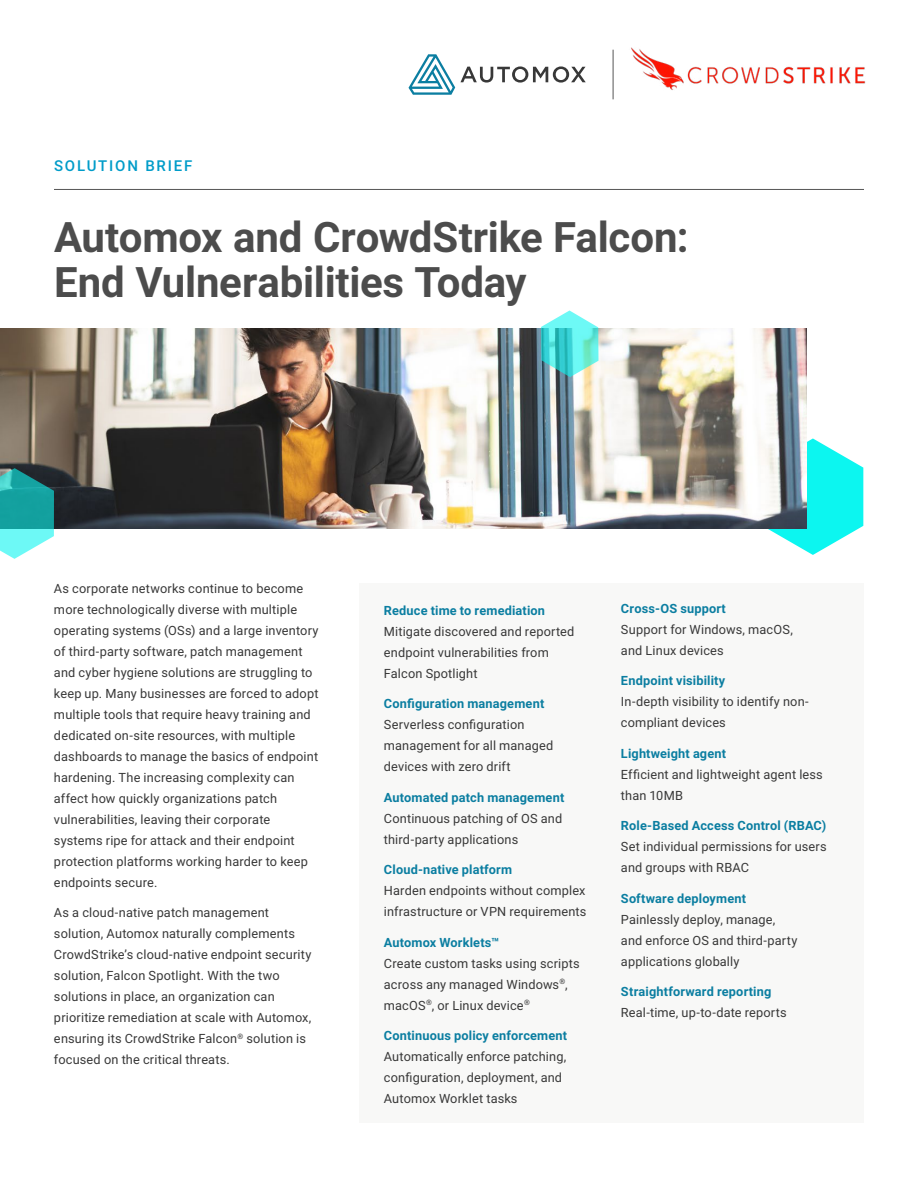
<style>
.page{position:relative;width:918px;height:1188px;background:#fff}
.page>*{position:absolute;margin:0;border:0;box-sizing:border-box;transform-origin:0 0}
.t1{font:700 42px/45px "Roboto";letter-spacing:-.005em;color:#4c4c4c}
.t2{font:500 15px "Roboto";letter-spacing:.12em;color:#009cc9}
.t3{font:12.75px/21px "Roboto";letter-spacing:.01em;color:#383838}
.t4{font:700 12.75px "Roboto";letter-spacing:.015em;color:#0b7ea1}
</style>
<div class="page">
<img style="left:631px;top:47px;width:235px;height:43px">
<svg style="left:768px;top:438px;width:95px;height:117px"></svg>
<img style="left:0;top:328px;width:807px;height:201px">
<hr style="left:54px;top:189px;width:810px;height:1px;background:#555">
<svg style="left:409px;top:54px;width:177px;height:41px"></svg>
<svg style="left:0;top:468px;width:54px;height:91px;background:#45b5b4"></svg>
<svg style="left:541px;top:310px;width:58px;height:67px"></svg>
<div style="left:360px;top:583px;width:504px;height:540px;background:#f8f8f7"></div>
<hr style="left:613px;top:50px;width:1px;height:49px;background:#555">
<p class="t2" style="left:54px;top:155px;width:140px">SOLUTION BRIEF</p>
<h1 class="t1" style="left:54px;top:213px;width:636px">Automox and CrowdStrike Falcon:<br>End Vulnerabilities Today</h1>
<p class="t3" style="left:54px;top:577px;width:266px">As corporate networks continue to become more technologically diverse with multiple operating systems (OSs) and a large inventory of third-party software, patch management and cyber hygiene solutions are struggling to keep up. Many businesses are forced to adopt multiple tools that require heavy training and dedicated on-site resources, with multiple dashboards to manage the basics of endpoint hardening. The increasing complexity can affect how quickly organizations patch vulnerabilities, leaving their corporate systems ripe for attack and their endpoint protection platforms working harder to keep endpoints secure.</p>
<p class="t3" style="left:54px;top:902px;width:259px">As a cloud-native patch management solution, Automox naturally complements CrowdStrike’s cloud-native endpoint security solution, Falcon Spotlight. With the two solutions in place, an organization can prioritize remediation at scale with Automox, ensuring its CrowdStrike Falcon<sup>®</sup> solution is focused on the critical threats.</p>
<p class="t4" style="left:384px;top:601px;width:163px">Reduce time to remediation</p>
<p class="t3" style="left:384px;top:620px;width:192px">Mitigate discovered and reported endpoint vulnerabilities from<br>Falcon Spotlight</p>
<p class="t4" style="left:384px;top:695px;width:162px">Configuration management</p>
<p class="t3" style="left:384px;top:714px;width:171px">Serverless configuration management for all managed devices with zero drift</p>
<p class="t4" style="left:384px;top:788px;width:182px">Automated patch management</p>
<p class="t3" style="left:384px;top:807px;width:180px">Continuous patching of OS and third-party applications</p>
<p class="t4" style="left:384px;top:861px;width:130px">Cloud-native platform</p>
<p class="t3" style="left:384px;top:880px;width:204px">Harden endpoints without complex infrastructure or VPN requirements</p>
<p class="t4" style="left:384px;top:933px;width:117px">Automox Worklets™</p>
<p class="t3" style="left:384px;top:952px;width:197px">Create custom tasks using scripts across any managed Windows<sup>®</sup>, macOS<sup>®</sup>, or Linux device<sup>®</sup></p>
<p class="t4" style="left:384px;top:1027px;width:185px">Continuous policy enforcement</p>
<p class="t3" style="left:384px;top:1046px;width:184px">Automatically enforce patching, configuration, deployment, and<br>Automox Worklet tasks</p>
<p class="t4" style="left:621px;top:599px;width:106px">Cross-OS support</p>
<p class="t3" style="left:621px;top:618px;width:173px">Support for Windows, macOS, and Linux devices</p>
<p class="t4" style="left:621px;top:672px;width:106px">Endpoint visibility</p>
<p class="t3" style="left:621px;top:691px;width:189px">In-depth visibility to identify non&shy;compliant devices</p>
<p class="t4" style="left:621px;top:744px;width:107px">Lightweight agent</p>
<p class="t3" style="left:621px;top:763px;width:203px">Efficient and lightweight agent less than 10MB</p>
<p class="t4" style="left:621px;top:817px;width:207px">Role-Based Access Control (RBAC)</p>
<p class="t3" style="left:621px;top:836px;width:207px">Set individual permissions for users and groups with RBAC</p>
<p class="t4" style="left:621px;top:889px;width:127px">Software deployment</p>
<p class="t3" style="left:621px;top:908px;width:178px">Painlessly deploy, manage, and enforce OS and third-party applications globally</p>
<p class="t4" style="left:621px;top:983px;width:152px">Straightforward reporting</p>
<p class="t3" style="left:621px;top:1001px;width:167px">Real-time, up-to-date reports</p>
</div>
